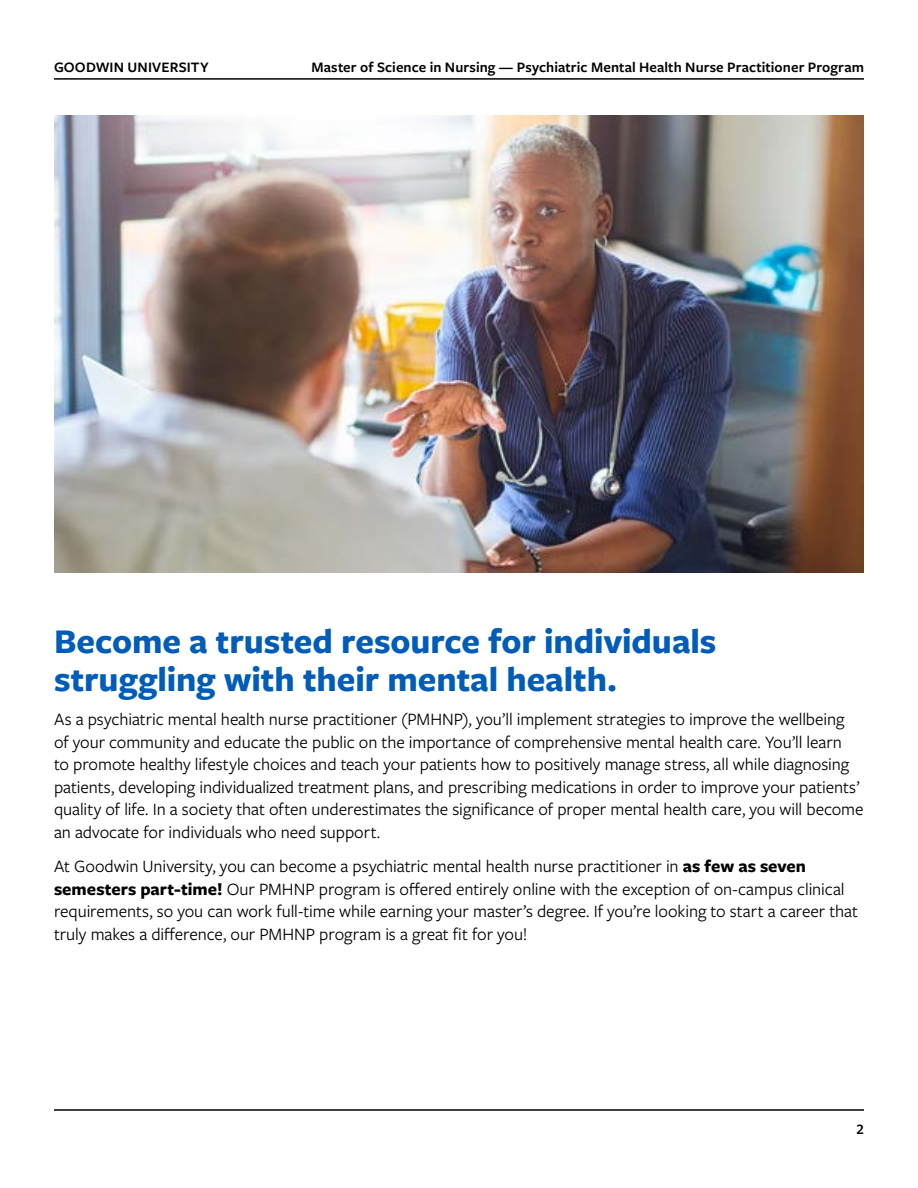
<style>
.page{position:relative;width:918px;height:1188px;background:#fff}
.page>*{position:absolute;margin:0;border:0;box-sizing:border-box;transform-origin:0 0}
.t1{font:700 36px/37.5px "Freight Sans Pro";color:#005cb9}
.t2{font:18px/22.5px "Freight Sans Pro";letter-spacing:-.005em;color:#000}
.t3{font:600 15px "Freight Sans Pro";letter-spacing:.01em;color:#000}
.s1{font-weight:700}
</style>
<div class="page">
<hr style="left:54px;top:78px;width:810px;height:2px;background:#000">
<hr style="left:54px;top:1109px;width:810px;height:2px;background:#000">
<img style="left:54px;top:115px;width:810px;height:457px">
<p class="t3" style="left:54px;top:57px;width:156px">GOODWIN UNIVERSITY</p>
<p class="t3" style="left:311px;top:57px;width:554px">Master of Science in Nursing — Psychiatric Mental Health Nurse Practitioner Program</p>
<h1 class="t1" style="left:54px;top:622px;width:664px">Become a trusted resource for individuals struggling with their mental health.</h1>
<p class="t2" style="left:54px;top:708px;width:811px">As a psychiatric mental health nurse practitioner (PMHNP), you’ll implement strategies to improve the wellbeing of your community and educate the public on the importance of comprehensive mental health care. You’ll learn<br>to promote healthy lifestyle choices and teach your patients how to positively manage stress, all while diagnosing patients, developing individualized treatment plans, and prescribing medications in order to improve your patients’ quality of life. In a society that often underestimates the significance of proper mental health care, you will become an advocate for individuals who need support.</p>
<p class="t2" style="left:54px;top:855px;width:806px">At Goodwin University, you can become a psychiatric mental health nurse practitioner in <span class="s1">as few as seven semesters part-time!</span> Our PMHNP program is offered entirely online with the exception of on-campus clinical requirements, so you can work full-time while earning your master’s degree. If you’re looking to start a career that truly makes a difference, our PMHNP program is a great fit for you!</p>
<p class="t3" style="left:856px;top:1119px;width:9px">2</p>
</div>
